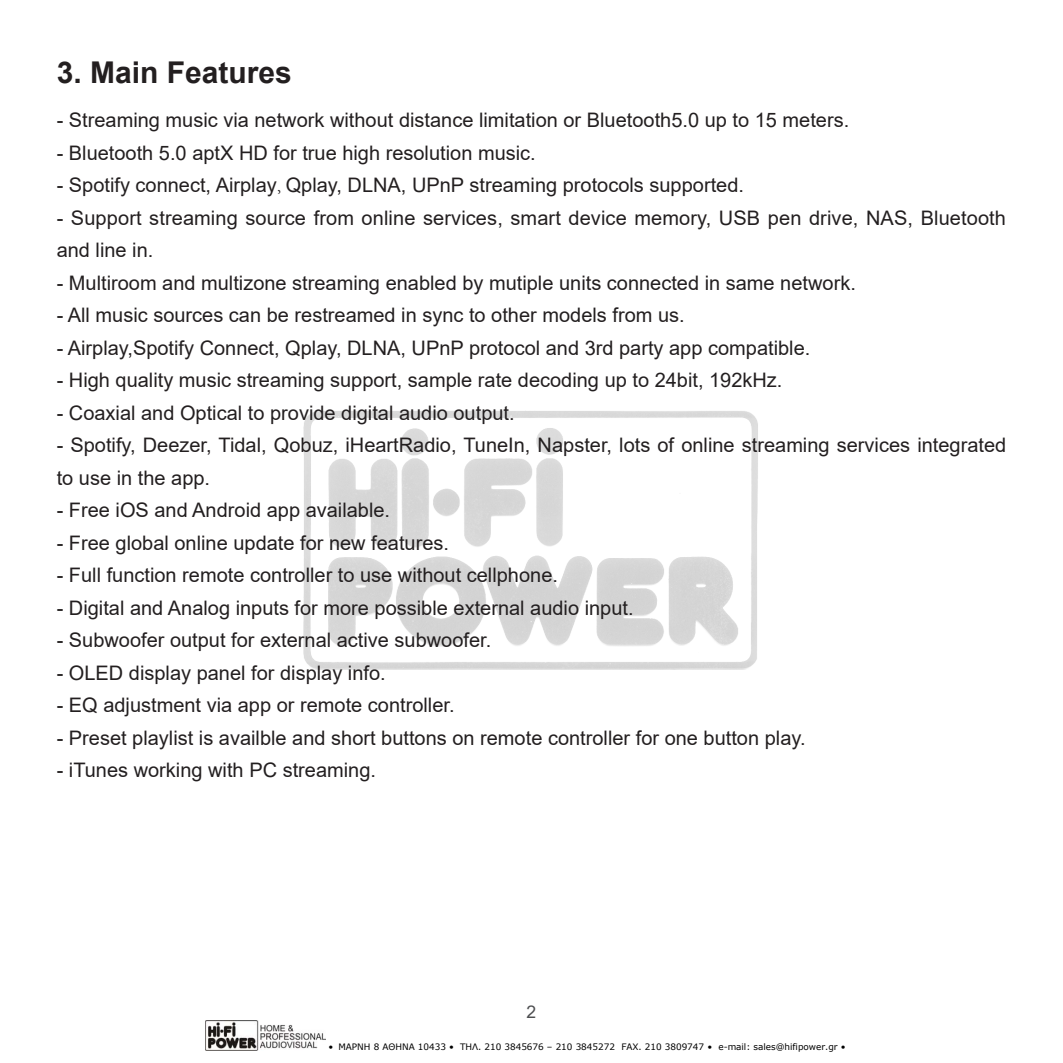
<style>
.page{position:relative;width:1063px;height:1063px;background:#fff}
.page>*{position:absolute;margin:0;border:0;box-sizing:border-box;transform-origin:0 0}
.t1{font:700 30px "Arial";color:#231f20}
.t2{font:20px/32.5px "Arial";color:#231f20}
.t3{font:17.5px "Arial";color:#4d4e50}
.t4{font:8.75px "Verdana";color:#000}
.s1{font-family:"Adobe Song Std";font-weight:300}
</style>
<div class="page">
<img style="left:303px;top:410px;width:455px;height:260px">
<img style="left:205px;top:1020px;width:120px;height:30px">
<h1 class="t1" style="left:57px;top:51px;width:237px">3. Main Features</h1>
<p class="t2" style="left:57px;top:104px;width:794px">- Streaming music via network without distance limitation or Bluetooth5.0 up to 15 meters.</p>
<p class="t2" style="left:57px;top:136px;width:481px">- Bluetooth 5.0 aptX HD for true high resolution music.</p>
<p class="t2" style="left:57px;top:169px;width:689px">- Spotify connect, Airplay<span class="s1">,</span> Qplay, DLNA, UPnP streaming protocols supported.</p>
<p class="t2" style="left:57px;top:201px;width:951px">- Support streaming source from online services, smart device memory, USB pen drive, NAS, Bluetooth and line in.</p>
<p class="t2" style="left:57px;top:266px;width:801px">- Multiroom and multizone streaming enabled by mutiple units connected in same network.</p>
<p class="t2" style="left:57px;top:299px;width:629px">- All music sources can be restreamed in sync to other models from us.</p>
<p class="t2" style="left:57px;top:331px;width:755px">- Airplay,Spotify Connect, Qplay, DLNA, UPnP protocol and 3rd party app compatible.</p>
<p class="t2" style="left:57px;top:364px;width:727px">- High quality music streaming support, sample rate decoding up to 24bit, 192kHz.</p>
<p class="t2" style="left:57px;top:396px;width:459px">- Coaxial and Optical to provide digital audio output.</p>
<p class="t2" style="left:57px;top:429px;width:951px">- Spotify, Deezer, Tidal, Qobuz, iHeartRadio, TuneIn, Napster, lots of online streaming services integrated to use in the app.</p>
<p class="t2" style="left:57px;top:494px;width:335px">- Free iOS and Android app available.</p>
<p class="t2" style="left:57px;top:526px;width:394px">- Free global online update for new features.</p>
<p class="t2" style="left:57px;top:559px;width:503px">- Full function remote controller to use without cellphone.</p>
<p class="t2" style="left:57px;top:591px;width:578px">- Digital and Analog inputs for more possible external audio input.</p>
<p class="t2" style="left:57px;top:624px;width:436px">- Subwoofer output for external active subwoofer.</p>
<p class="t2" style="left:57px;top:656px;width:331px">- OLED display panel for display info.</p>
<p class="t2" style="left:57px;top:689px;width:399px">- EQ adjustment via app or remote controller.</p>
<p class="t2" style="left:57px;top:721px;width:750px">- Preset playlist is availble and short buttons on remote controller for one button play.</p>
<p class="t2" style="left:57px;top:754px;width:321px">- iTunes working with PC streaming.</p>
<p class="t3" style="left:527px;top:1000px;width:11px">2</p>
<p class="t4" style="left:329px;top:1041px;width:518px">• ΜΑΡΝΗ 8 ΑΘΗΝΑ 10433 • ΤΗΛ. 210 3845676 – 210 3845272 FAX. 210 3809747 • e-mail: sales@hifipower.gr •</p>
</div>
